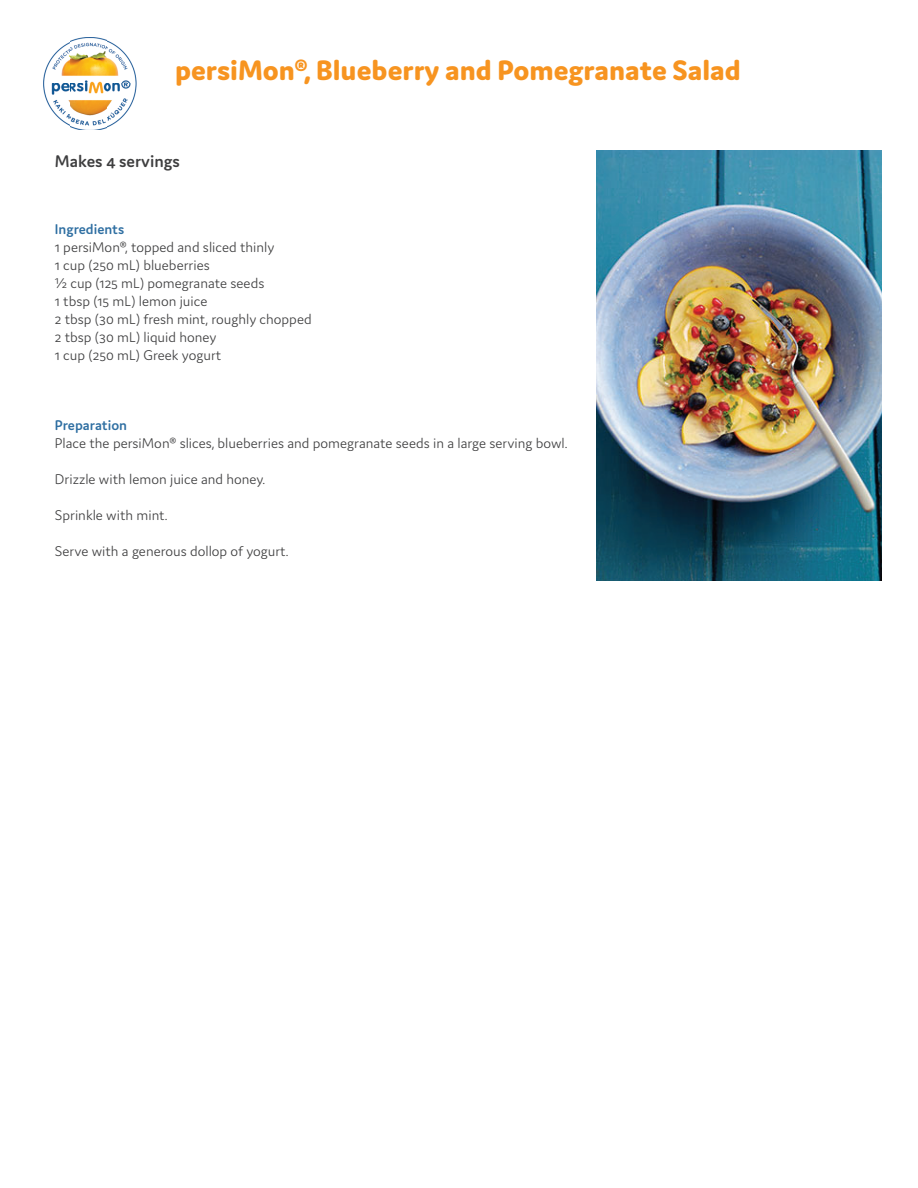
<style>
.page{position:relative;width:918px;height:1188px;background:#fff}
.page>*{position:absolute;margin:0;border:0;box-sizing:border-box;transform-origin:0 0}
.t1{font:800 30px "Domus";color:#f79420}
.t2{font:600 18px "Domus";color:#3e3e3f}
.t3{font:300 15px/18px "Domus";color:#3e3e3f}
.t4{font:600 15px "Domus";color:#2f6fa2}
</style>
<div class="page">
<img style="left:43px;top:38px;width:94px;height:92px">
<img style="left:596px;top:151px;width:286px;height:430px">
<h1 class="t1" style="left:175px;top:59px;width:567px">persiMon®, Blueberry and Pomegranate Salad</h1>
<p class="t2" style="left:55px;top:155px;width:127px">Makes 4 servings</p>
<p class="t4" style="left:55px;top:223px;width:71px">Ingredients</p>
<p class="t3" style="left:55px;top:239px;width:258px">1 persiMon®, topped and sliced thinly<br>1 cup (250 mL) blueberries<br>½ cup (125 mL) pomegranate seeds<br>1 tbsp (15 mL) lemon juice<br>2 tbsp (30 mL) fresh mint, roughly chopped<br>2 tbsp (30 mL) liquid honey<br>1 cup (250 mL) Greek yogurt</p>
<p class="t4" style="left:55px;top:419px;width:74px">Preparation</p>
<p class="t3" style="left:55px;top:435px;width:514px">Place the persiMon® slices, blueberries and pomegranate seeds in a large serving bowl.</p>
<p class="t3" style="left:55px;top:471px;width:212px">Drizzle with lemon juice and honey.</p>
<p class="t3" style="left:55px;top:507px;width:114px">Sprinkle with mint.</p>
<p class="t3" style="left:55px;top:543px;width:235px">Serve with a generous dollop of yogurt.</p>
</div>
